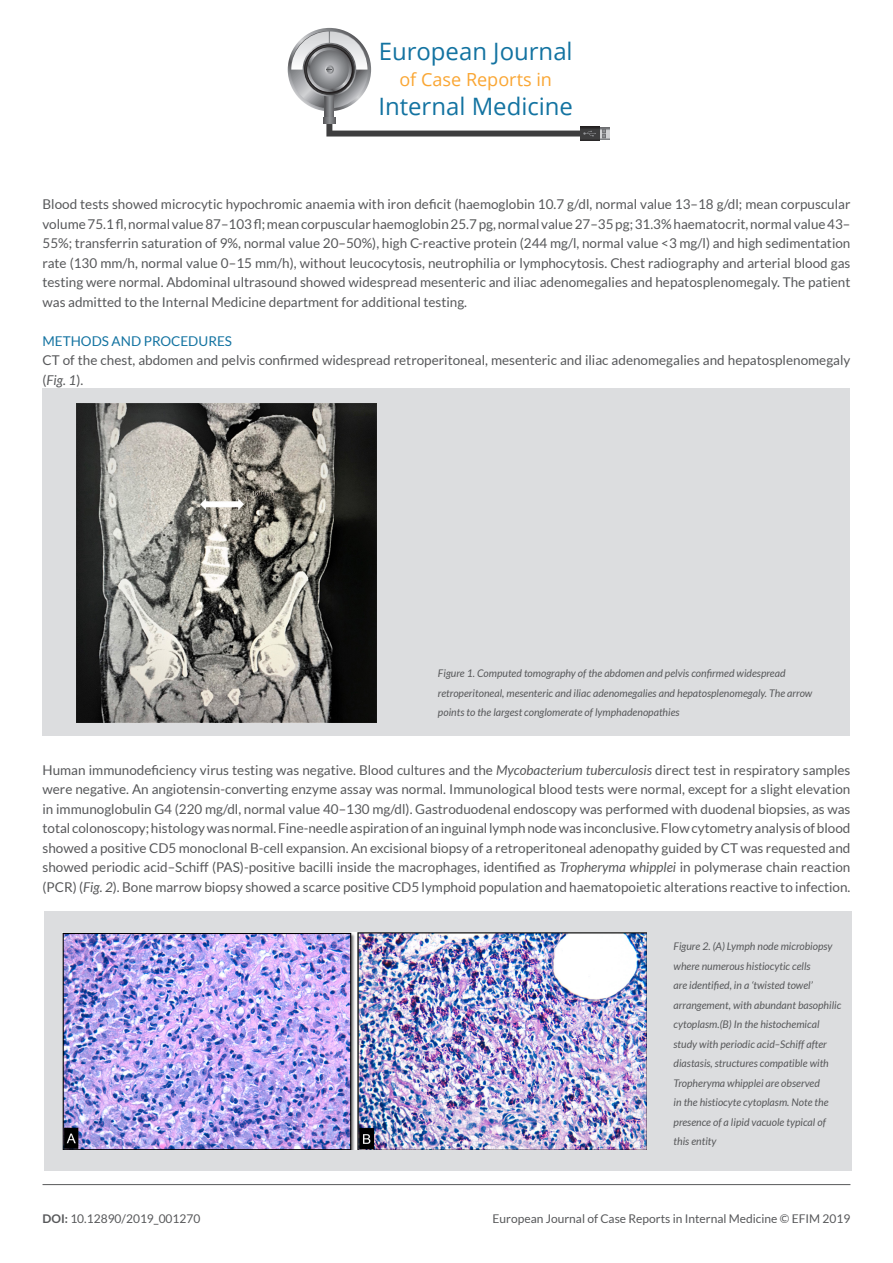
<style>
.page{position:relative;width:893px;height:1263px;background:#fff}
.page>*{position:absolute;margin:0;border:0;box-sizing:border-box;transform-origin:0 0}
.t1{font:24px "Open Sans";color:#1373a1}
.t2{font:18px "Open Sans";color:#faa633}
.TESTO_ARTICOLO{font:13.5px/19.5px "Lato";color:#57585a;text-align:justify}
.TESTO_ARTICOLO-2{font:13.5px "Lato";color:#1373a1}
.t3{font:12px "Lato";color:#57585a}
.DIDASCALIA{font:italic 10.5px/19.5px "Lato";color:#57585a}
.s1{font-style:italic}
.s2{font-weight:700}
</style>
<div class="page">
<svg style="left:288px;top:28px;width:83px;height:83px"></svg>
<svg style="left:291px;top:31px;width:77px;height:77px"></svg>
<svg style="left:325px;top:96px;width:9px;height:21px"></svg>
<svg style="left:303px;top:43px;width:53px;height:53px"></svg>
<svg style="left:304px;top:44px;width:51px;height:51px"></svg>
<svg style="left:307px;top:47px;width:45px;height:45px"></svg>
<svg style="left:310px;top:50px;width:39px;height:39px"></svg>
<svg style="left:291px;top:31px;width:76px;height:43px"></svg>
<svg style="left:600px;top:128px;width:10px;height:11px"></svg>
<svg style="left:603px;top:129px;width:2px;height:9px"></svg>
<svg style="left:580px;top:126px;width:20px;height:15px"></svg>
<svg style="left:323px;top:117px;width:273px;height:20px"></svg>
<hr style="left:43px;top:1184px;width:807px;height:1px;background:#57585a">
<div style="left:43px;top:388px;width:807px;height:348px;background:#dcdddf"></div>
<img style="left:76px;top:403px;width:301px;height:319px">
<div style="left:44px;top:911px;width:808px;height:260px;background:#dcdddf"></div>
<img style="left:63px;top:932px;width:583px;height:218px">
<h1 class="t1" style="left:379px;top:35px;width:196px">European Journal</h1>
<h2 class="t2" style="left:399px;top:67px;width:154px">of Case Reports in</h2>
<h1 class="t1" style="left:378px;top:89px;width:196px">Internal Medicine</h1>
<p class="TESTO_ARTICOLO" style="left:43px;top:194px;width:809px">Blood tests showed microcytic hypochromic anaemia with iron deficit (haemoglobin 10.7 g/dl, normal value 13–18 g/dl; mean corpuscular volume 75.1 fl, normal value 87–103 fl; mean corpuscular haemoglobin 25.7 pg, normal value 27–35 pg; 31.3% haematocrit, normal value 43– 55%; transferrin saturation of 9%, normal value 20–50%), high C-reactive protein (244 mg/l, normal value &lt;3 mg/l) and high sedimentation rate (130 mm/h, normal value 0–15 mm/h), without leucocytosis, neutrophilia or lymphocytosis. Chest radiography and arterial blood gas testing were normal. Abdominal ultrasound showed widespread mesenteric and iliac adenomegalies and hepatosplenomegaly. The patient was admitted to the Internal Medicine department for additional testing.</p>
<p class="TESTO_ARTICOLO-2" style="left:43px;top:333px;width:191px">METHODS AND PROCEDURES</p>
<p class="TESTO_ARTICOLO" style="left:43px;top:350px;width:809px">CT of the chest, abdomen and pelvis confirmed widespread retroperitoneal, mesenteric and iliac adenomegalies and hepatosplenomegaly (<span class="s1">Fig. 1</span>).</p>
<p class="DIDASCALIA" style="left:438px;top:664px;width:376px">Figure 1. Computed tomography of the abdomen and pelvis confirmed widespread retroperitoneal, mesenteric and iliac adenomegalies and hepatosplenomegaly. The arrow points to the largest conglomerate of lymphadenopathies</p>
<p class="TESTO_ARTICOLO" style="left:43px;top:760px;width:809px">Human immunodeficiency virus testing was negative. Blood cultures and the <span class="s1">Mycobacterium tuberculosis</span> direct test in respiratory samples were negative. An angiotensin-converting enzyme assay was normal. Immunological blood tests were normal, except for a slight elevation in immunoglobulin G4 (220 mg/dl, normal value 40–130 mg/dl). Gastroduodenal endoscopy was performed with duodenal biopsies, as was total colonoscopy; histology was normal. Fine-needle aspiration of an inguinal lymph node was inconclusive. Flow cytometry analysis of blood showed a positive CD5 monoclonal B-cell expansion. An excisional biopsy of a retroperitoneal adenopathy guided by CT was requested and showed periodic acid–Schiff (PAS)-positive bacilli inside the macrophages, identified as <span class="s1">Tropheryma whipplei</span> in polymerase chain reaction (PCR) (<span class="s1">Fig. 2</span>). Bone marrow biopsy showed a scarce positive CD5 lymphoid population and haematopoietic alterations reactive to infection.</p>
<p class="DIDASCALIA" style="left:674px;top:937px;width:169px">Figure 2. (A) Lymph node microbiopsy where numerous histiocytic cells<br>are identified, in a ‘twisted towel’ arrangement, with abundant basophilic cytoplasm.(B) In the histochemical study with periodic acid–Schiff after diastasis, structures compatible with Tropheryma whipplei are observed<br>in the histiocyte cytoplasm. Note the presence of a lipid vacuole typical of this entity</p>
<p class="t3" style="left:43px;top:1212px;width:159px"><span class="s2">DOI:</span> 10.12890/2019_001270</p>
<p class="t3" style="left:493px;top:1212px;width:359px">European Journal of Case Reports in Internal Medicine © EFIM 2019</p>
</div>
